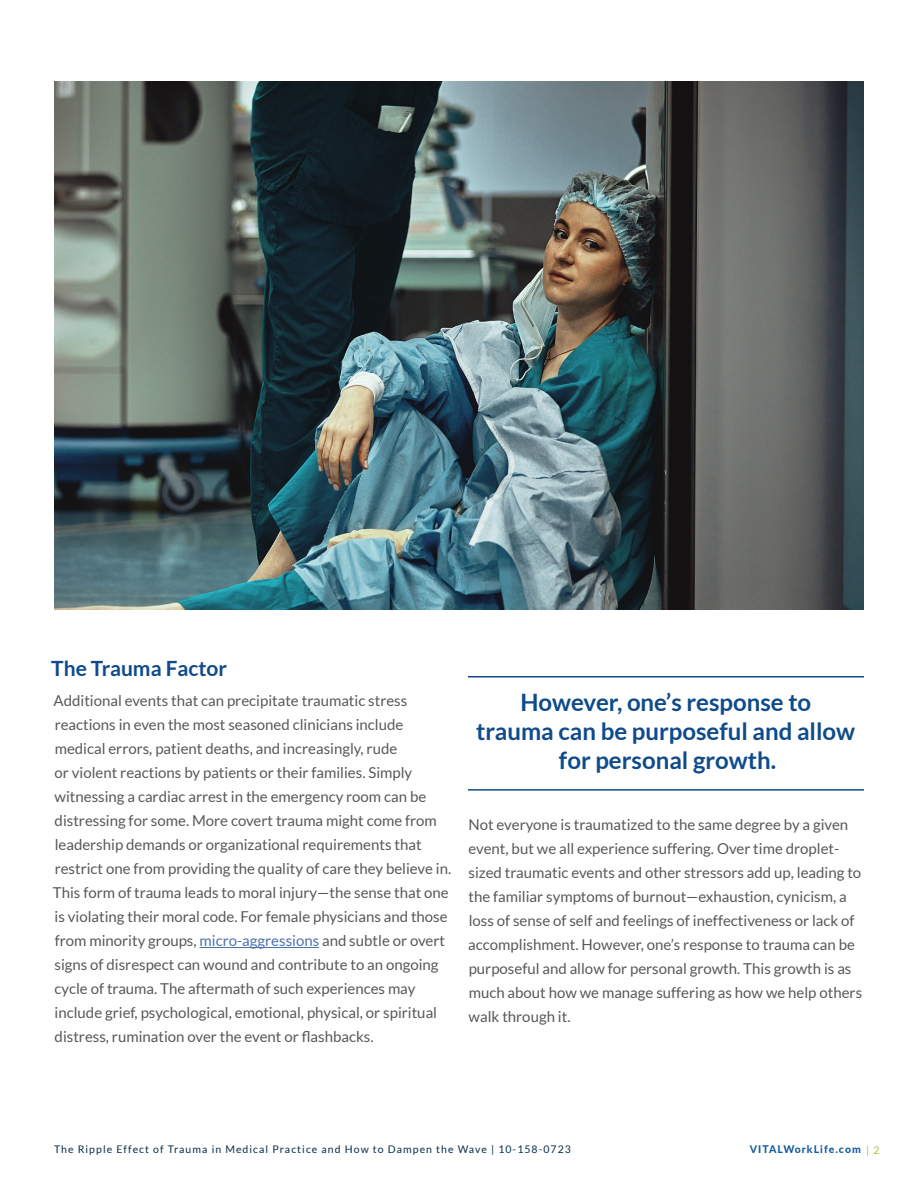
<style>
.page{position:relative;width:918px;height:1188px;background:#fff}
.page>*{position:absolute;margin:0;border:0;box-sizing:border-box;transform-origin:0 0}
.In_Line_SMALL_PULL_Q{font:700 24px/28.8px "Lato";color:#0f4b8b;text-align:center}
.Subhead_2_SPAN_ALL{font:700 21px "Lato";color:#0f4b8b}
.Body{font:15px/24px "Lato";color:#57585a}
.t1{font:10.5px "Lato";letter-spacing:.1em;color:#0a2d47}
.t2{font:800 10.5px "Lato";letter-spacing:.1em;color:#175d9e}
.t3{font:10.5px "Lato";color:#a4ca38}
.s1{color:#4d72ac}
</style>
<div class="page">
<hr style="left:200px;top:947px;width:119px;height:1px;background:#4d72ac">
<hr style="left:468px;top:676px;width:396px;height:2px;background:#0f4b8b">
<hr style="left:468px;top:789px;width:396px;height:2px;background:#0f4b8b">
<img style="left:54px;top:81px;width:810px;height:528px">
<p class="Subhead_2_SPAN_ALL" style="left:51px;top:656px;width:177px">The Trauma Factor</p>
<p class="Body" style="left:53px;top:689px;width:400px">Additional events that can precipitate traumatic stress reactions in even the most seasoned clinicians include medical errors, patient deaths, and increasingly, rude<br>or violent reactions by patients or their families. Simply witnessing a cardiac arrest in the emergency room can be distressing for some. More covert trauma might come from leadership demands or organizational requirements that restrict one from providing the quality of care they believe in.<br>This form of trauma leads to moral injury—the sense that one is violating their moral code. For female physicians and those from minority groups, <span class="s1">micro-aggressions</span> and subtle or overt signs of disrespect can wound and contribute to an ongoing cycle of trauma. The aftermath of such experiences may include grief, psychological, emotional, physical, or spiritual distress, rumination over the event or flashbacks.</p>
<p class="In_Line_SMALL_PULL_Q" style="left:476px;top:688px;width:381px">However, one’s response to<br>trauma can be purposeful and allow for personal growth.</p>
<p class="Body" style="left:468px;top:813px;width:395px">Not everyone is traumatized to the same degree by a given event, but we all experience suffering. Over time droplet&shy;sized traumatic events and other stressors add up, leading to the familiar symptoms of burnout—exhaustion, cynicism, a loss of sense of self and feelings of ineffectiveness or lack of accomplishment. However, one’s response to trauma can be purposeful and allow for personal growth. This growth is as much about how we manage suffering as how we help others walk through it.</p>
<p class="t1" style="left:54px;top:1144px;width:518px">The Ripple Effect of Trauma in Medical Practice and How to Dampen the Wave | 10-158-0723</p>
<p class="t2" style="left:750px;top:1142px;width:113px">VITALWorkLife.com</p>
<p class="t3" style="left:866px;top:1144px;width:15px">| 2</p>
</div>
